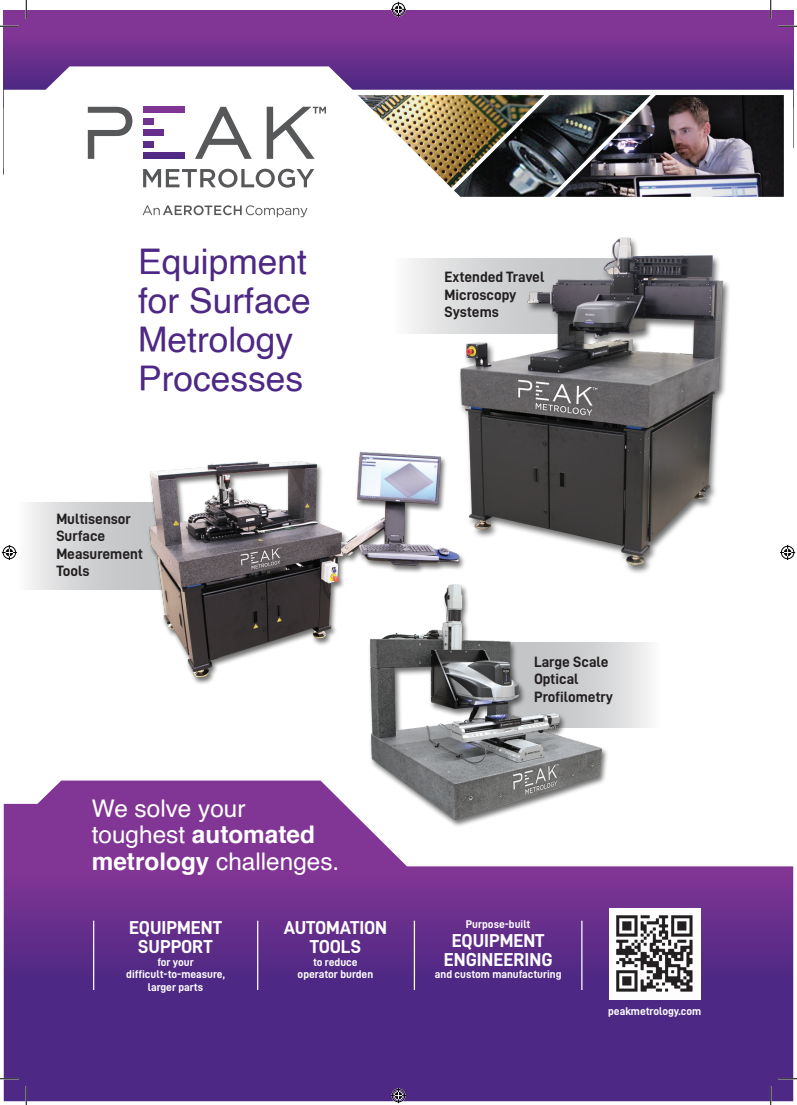
<style>
.page{position:relative;width:797px;height:1105px;background:#fff}
.page>*{position:absolute;margin:0;border:0;box-sizing:border-box;transform-origin:0 0}
.t1{font:35.38px/38.9px "Helvetica";color:#4d2884}
.t2{font:24.38px/26.8px "Helvetica";color:#fff}
.t3{font:18.75px/18.8px "D DIN Bold";color:#fff;text-align:center}
.t4{font:15px/17.5px "D DIN Bold";color:#231f20}
.t5{font:11.25px/12.5px "D DIN Bold";color:#fff;text-align:center}
.s1{font-weight:700}
</style>
<div class="page">
<svg style="left:4px;top:780px;width:789px;height:321px;background:#714496"></svg>
<svg style="left:28px;top:502px;width:102px;height:87px;background:#d7d7d9"></svg>
<svg style="left:612px;top:642px;width:38px;height:85px;fill:#e5e5e6"></svg>
<svg style="left:4px;top:11px;width:789px;height:55px;background:#783291"></svg>
<svg style="left:4px;top:66px;width:789px;height:82px"></svg>
<img style="left:357px;top:95px;width:426px;height:102px">
<img style="left:446px;top:88px;width:214px;height:109px">
<img style="left:130px;top:452px;width:286px;height:232px">
<img style="left:362px;top:579px;width:250px;height:252px">
<div style="left:393px;top:258px;width:236px;height:76px;background:#f6f7f7"></div>
<img style="left:416px;top:237px;width:313px;height:336px">
<hr style="left:93px;top:921px;width:1px;height:69px;background:#fff">
<hr style="left:257px;top:921px;width:1px;height:69px;background:#fff">
<hr style="left:414px;top:921px;width:1px;height:69px;background:#fff">
<hr style="left:581px;top:921px;width:1px;height:69px;background:#fff">
<img style="left:609px;top:908px;width:91px;height:91px">
<svg style="left:195px;top:107px;width:57px;height:52px"></svg>
<div style="left:143px;top:153px;width:41px;height:6px;background:#502a85"></div>
<div style="left:143px;top:107px;width:41px;height:6px;background:#7e3494"></div>
<div style="left:143px;top:130px;width:20px;height:6px;background:#672e8b"></div>
<svg style="left:143px;top:118px;width:10px;height:6px"></svg>
<svg style="left:143px;top:141px;width:10px;height:6px"></svg>
<svg style="left:88px;top:107px;width:44px;height:52px"></svg>
<svg style="left:267px;top:107px;width:59px;height:52px"></svg>
<svg style="left:143px;top:169px;width:171px;height:19px"></svg>
<svg style="left:143px;top:205px;width:164px;height:12px"></svg>
<svg style="left:0;top:25px;width:19px;height:2px"></svg>
<svg style="left:778px;top:25px;width:19px;height:2px"></svg>
<svg style="left:0;top:1078px;width:19px;height:1px"></svg>
<svg style="left:778px;top:1078px;width:19px;height:1px"></svg>
<svg style="left:25px;top:0;width:2px;height:19px"></svg>
<svg style="left:25px;top:1086px;width:2px;height:19px"></svg>
<svg style="left:770px;top:0;width:1px;height:19px"></svg>
<svg style="left:770px;top:1086px;width:1px;height:19px"></svg>
<svg style="left:391px;top:2px;width:15px;height:15px"></svg>
<svg style="left:391px;top:1088px;width:15px;height:15px"></svg>
<svg style="left:2px;top:545px;width:15px;height:15px"></svg>
<svg style="left:780px;top:545px;width:15px;height:15px"></svg>
<h1 class="t1" style="left:138px;top:244px;width:174px">Equipment for Surface<br>Metrology<br>Processes</h1>
<h3 class="t4" style="left:56px;top:509px;width:88px">Multisensor<br>Surface<br>Measurement<br>Tools</h3>
<h2 class="t2" style="left:92px;top:795px;width:249px">We solve your toughest <span class="s1">automated metrology</span> challenges.</h2>
<h3 class="t3" style="left:129px;top:918px;width:94px">EQUIPMENT<br>SUPPORT</h3>
<p class="t5" style="left:126px;top:955px;width:100px">for your difficult-to-measure, larger parts</p>
<h3 class="t3" style="left:284px;top:918px;width:105px">AUTOMATION<br>TOOLS</h3>
<p class="t5" style="left:297px;top:955px;width:77px">to reduce operator burden</p>
<h3 class="t4" style="left:444px;top:268px;width:101px">Extended Travel<br>Microscopy<br>Systems</h3>
<h3 class="t4" style="left:534px;top:652px;width:80px">Large Scale<br>Optical<br>Profilometry</h3>
<p class="t5" style="left:466px;top:918px;width:66px">Purpose-built</p>
<h3 class="t3" style="left:444px;top:930px;width:110px">EQUIPMENT<br>ENGINEERING</h3>
<p class="t5" style="left:435px;top:968px;width:128px">and custom manufacturing</p>
<p class="t5" style="left:608px;top:1004px;width:95px">peakmetrology.com</p>
</div>
